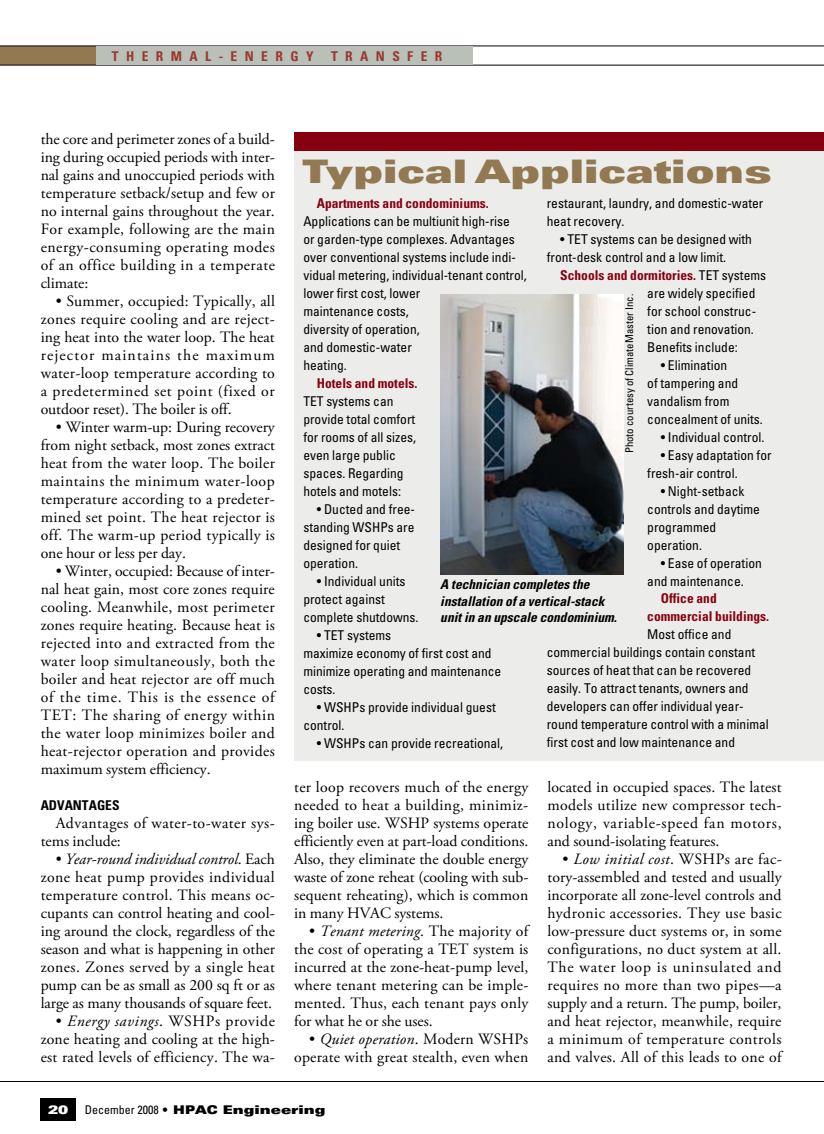
<style>
.page{position:relative;width:824px;height:1134px;background:#fff}
.page>*{position:absolute;margin:0;border:0;box-sizing:border-box;transform-origin:0 0}
.t1{font:32.4px "Univers LT Std X Black Ex";color:#937952}
.t2{font:15.75px/18px "Adobe Garamond Pro";letter-spacing:.015em;color:#000;text-align:justify}
.t3{font:condensed 13.5px/18px "Univers LT Std";color:#000}
.t4{font:italic 700 condensed 13.5px/16.5px "Univers LT Std";color:#000}
.t5{font:700 condensed 13.5px/18px "Univers LT Std";color:#870010}
.t6{font:700 condensed 13.5px "Univers LT Std";letter-spacing:.55em;color:#9d3830}
.t7{font:700 condensed 13.5px "Univers LT Std";color:#000}
.t8{font:12px "Univers LT Std X Black Ex";color:#000}
.t9{font:12px "Univers LT Std X Black Ex";color:#fff}
.t10{font:condensed 10.65px "Univers LT Std";color:#000}
.s1{font-style:italic}
.s2{font-weight:700;color:#870010}
.s3{font-family:"Univers LT Std";font-stretch:condensed}
</style>
<div class="page">
<hr style="left:0;top:1081px;width:824px;height:1px;background:#000">
<div style="left:0;top:46px;width:203px;height:19px;background:#937952"></div>
<hr style="left:0;top:46px;width:824px;height:1px;background:#000">
<hr style="left:0;top:65px;width:824px;height:1px;background:#000">
<div style="left:41px;top:1098px;width:35px;height:23px;background:#000"></div>
<div style="left:97px;top:46px;width:375px;height:18px;background:#b9c0b7"></div>
<div style="left:294px;top:148px;width:530px;height:613px;background:#ecedea"></div>
<div style="left:294px;top:133px;width:530px;height:18px;background:#870010"></div>
<img style="left:440px;top:294px;width:183px;height:281px">
<p class="t6" style="left:112px;top:48px;width:203px">Thermal-Energy</p>
<p class="t6" style="left:331px;top:48px;width:113px">Transfer</p>
<p class="t2" style="left:41px;top:131px;width:236px">the core and perimeter zones of a build&shy;ing during occupied periods with inter&shy;nal gains and unoccupied periods with temperature setback/setup and few or no internal gains throughout the year.<br>For example, following are the main energy-consuming operating modes of an office building in a temperate climate:</p>
<p class="t2" style="left:41px;top:293px;width:236px;text-indent:15px">• Summer, occupied: Typically, all zones require cooling and are reject&shy;ing heat into the water loop. The heat rejector maintains the maximum water-loop temperature according to a predetermined set point (fixed or outdoor reset). The boiler is off.</p>
<p class="t2" style="left:41px;top:419px;width:236px;text-indent:15px">• Winter warm-up: During recovery from night setback, most zones extract heat from the water loop. The boiler maintains the minimum water-loop temperature according to a predeter&shy;mined set point. The heat rejector is off. The warm-up period typically is one hour or less per day.</p>
<p class="t2" style="left:41px;top:563px;width:236px;text-indent:15px">• Winter, occupied: Because of inter&shy;nal heat gain, most core zones require cooling. Meanwhile, most perimeter zones require heating. Because heat is rejected into and extracted from the water loop simultaneously, both the boiler and heat rejector are off much of the time. This is the essence of TET: The sharing of energy within the water loop minimizes boiler and heat-rejector operation and provides maximum system efficiency.</p>
<p class="t7" style="left:41px;top:797px;width:80px">Advantages</p>
<p class="t2" style="left:41px;top:815px;width:235px;text-indent:15px">Advantages of water-to-water sys&shy;tems include:</p>
<p class="t2" style="left:41px;top:851px;width:236px;text-indent:15px">• <span class="s1">Year-round individual control</span>. Each zone heat pump provides individual temperature control. This means oc&shy;cupants can control heating and cool&shy;ing around the clock, regardless of the season and what is happening in other zones. Zones served by a single heat pump can be as small as 200 sq ft or as large as many thousands of square feet.</p>
<p class="t2" style="left:41px;top:1013px;width:236px;text-indent:15px">• <span class="s1">Energy savings</span>. WSHPs provide zone heating and cooling at the high&shy;est rated levels of efficiency. The wa-</p>
<h1 class="t1" style="left:302px;top:152px;width:471px">Typical Applications</h1>
<p class="t5" style="left:317px;top:194px;width:173px">Apartments and condominiums.</p>
<p class="t3" style="left:303px;top:212px;width:225px">Applications can be multiunit high-rise<br>or garden-type complexes. Advantages over conventional systems include indi&shy;vidual metering, individual-tenant control, lower first cost, lower<br>maintenance costs,<br>diversity of operation,<br>and domestic-water<br>heating.</p>
<p class="t5" style="left:317px;top:374px;width:102px">Hotels and motels.</p>
<p class="t3" style="left:303px;top:392px;width:114px">TET systems can provide total comfort for rooms of all sizes, even large public spaces. Regarding hotels and motels:</p>
<p class="t3" style="left:303px;top:500px;width:113px;text-indent:14px">• Ducted and free&shy;standing WSHPs are designed for quiet operation.</p>
<p class="t3" style="left:303px;top:572px;width:117px;text-indent:14px">• Individual units protect against complete shutdowns.</p>
<p class="t3" style="left:303px;top:626px;width:199px;text-indent:14px">• TET systems<br>maximize economy of first cost and minimize operating and maintenance costs.</p>
<p class="t3" style="left:303px;top:698px;width:194px;text-indent:14px">• WSHPs provide individual guest control.</p>
<p class="t3" style="left:317px;top:734px;width:188px">• WSHPs can provide recreational,</p>
<p class="t3" style="left:546px;top:194px;width:218px">restaurant, laundry, and domestic-water heat recovery.</p>
<p class="t3" style="left:546px;top:230px;width:207px;text-indent:14px">• TET systems can be designed with front-desk control and a low limit.</p>
<p class="t3" style="left:647px;top:266px;width:120px;text-indent:-87px"><span class="s2">Schools and dormitories.</span> TET systems are widely specified for school construc&shy;tion and renovation.<br>Benefits include:</p>
<p class="t3" style="left:647px;top:356px;width:117px;text-indent:14px">• Elimination<br>of tampering and vandalism from concealment of units.</p>
<p class="t3" style="left:660px;top:428px;width:105px">• Individual control.</p>
<p class="t3" style="left:647px;top:446px;width:126px;text-indent:14px">• Easy adaptation for fresh-air control.</p>
<p class="t3" style="left:647px;top:482px;width:114px;text-indent:14px">• Night-setback controls and daytime programmed operation.</p>
<p class="t3" style="left:647px;top:554px;width:116px;text-indent:14px">• Ease of operation and maintenance.</p>
<p class="t5" style="left:647px;top:589px;width:123px;text-indent:14px">Office and commercial buildings.</p>
<p class="t3" style="left:546px;top:625px;width:223px;text-indent:100px">Most office and commercial buildings contain constant sources of heat that can be recovered easily. To attract tenants, owners and developers can offer individual year&shy;round temperature control with a minimal first cost and low maintenance and</p>
<p class="t10" style="left:622px;top:453px;width:161px;rotate:-90deg">Photo courtesy of ClimateMaster Inc.</p>
<p class="t4" style="left:440px;top:576px;width:178px">A technician completes the installation of a vertical-stack unit in an upscale condominium.</p>
<p class="t2" style="left:294px;top:779px;width:236px">ter loop recovers much of the energy needed to heat a building, minimiz&shy;ing boiler use. WSHP systems operate efficiently even at part-load conditions.<br>Also, they eliminate the double energy waste of zone reheat (cooling with sub&shy;sequent reheating), which is common in many HVAC systems.</p>
<p class="t2" style="left:294px;top:923px;width:236px;text-indent:15px">• <span class="s1">Tenant metering</span>. The majority of the cost of operating a TET system is incurred at the zone-heat-pump level, where tenant metering can be imple&shy;mented. Thus, each tenant pays only for what he or she uses.</p>
<p class="t2" style="left:294px;top:1031px;width:236px;text-align:right">• <span class="s1">Quiet operation</span>. Modern WSHPs operate with great stealth, even when</p>
<p class="t2" style="left:547px;top:779px;width:236px">located in occupied spaces. The latest models utilize new compressor tech&shy;nology, variable-speed fan motors, and sound-isolating features.</p>
<p class="t2" style="left:547px;top:851px;width:236px;text-indent:15px">• <span class="s1">Low initial cost</span>. WSHPs are fac&shy;tory-assembled and tested and usually incorporate all zone-level controls and hydronic accessories. They use basic low-pressure duct systems or, in some configurations, no duct system at all.<br>The water loop is uninsulated and requires no more than two pipes—a supply and a return. The pump, boiler, and heat rejector, meanwhile, require a minimum of temperature controls and valves. All of this leads to one of</p>
<p class="t9" style="left:48px;top:1102px;width:22px">20</p>
<p class="t8" style="left:85px;top:1103px;width:242px"><span class="s3">December 2008</span> • HPAC Engineering</p>
</div>
